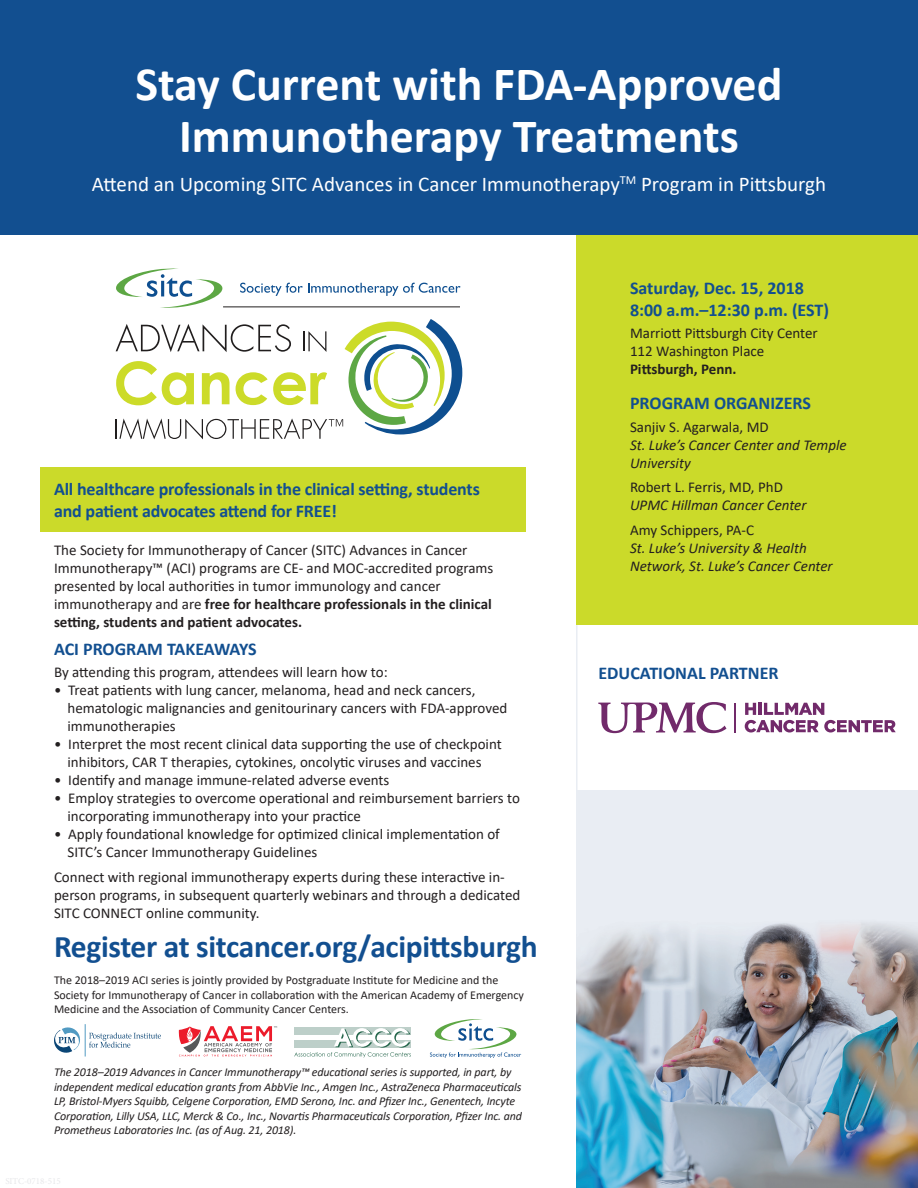
<style>
.page{position:relative;width:918px;height:1188px;background:#fff}
.page>*{position:absolute;margin:0;border:0;box-sizing:border-box;transform-origin:0 0}
.t1{font:700 48px/52.5px "Calibri";color:#fff;text-align:center}
.t2{font:700 31.5px "Calibri";letter-spacing:-.01em;color:#124f90}
.t3{font:21px "Calibri";color:#fff}
.t4{font:700 18px/21.6px "Calibri";letter-spacing:-.01em;color:#124f90}
.t5{font:15px/18px "Calibri";color:#231f20}
.t6{font:italic 15px/18px "Calibri";color:#231f20}
.t7{font:700 15px "Calibri";color:#231f20}
.t8{font:italic 12px/14.4px "Calibri";letter-spacing:-.01em;color:#231f20}
.t9{font:12px/14.4px "Calibri";color:#231f20}
.s1{font-weight:700}
</style>
<div class="page">
<hr style="left:576px;top:625px;width:2px;height:166px;background:#e9edf3">
<div style="left:576px;top:791px;width:342px;height:397px;background:#e9edf3"></div>
<img style="left:576px;top:923px;width:342px;height:265px">
<div style="left:576px;top:234px;width:342px;height:391px;background:#cbda2a"></div>
<div style="left:0;top:0;width:918px;height:235px;background:#124f90"></div>
<svg style="left:116px;top:319px;width:346px;height:120px"></svg>
<svg style="left:116px;top:269px;width:107px;height:39px"></svg>
<svg style="left:240px;top:282px;width:221px;height:14px"></svg>
<hr style="left:223px;top:307px;width:237px;height:1px;background:#211e1e">
<div style="left:40px;top:467px;width:486px;height:65px;background:#cbda2a"></div>
<div style="left:295px;top:1027px;width:116px;height:7px;background:#bdcfc9"></div>
<svg style="left:294px;top:1028px;width:117px;height:30px"></svg>
<svg style="left:179px;top:1026px;width:98px;height:30px"></svg>
<svg style="left:430px;top:1019px;width:91px;height:39px"></svg>
<svg style="left:54px;top:1027px;width:26px;height:26px"></svg>
<hr style="left:85px;top:1024px;width:1px;height:33px;background:#519ac2">
<svg style="left:89px;top:1033px;width:72px;height:15px"></svg>
<svg style="left:745px;top:703px;width:151px;height:29px"></svg>
<svg style="left:598px;top:702px;width:128px;height:31px"></svg>
<svg style="left:734px;top:703px;width:1px;height:29px"></svg>
<h1 class="t1" style="left:135px;top:57px;width:649px">Stay Current with FDA-Approved<br>Immunotherapy Treatments</h1>
<h3 class="t3" style="left:92px;top:169px;width:736px">Attend an Upcoming SITC Advances in Cancer Immunotherapy<sup>TM</sup> Program in Pittsburgh</h3>
<p class="t4" style="left:54px;top:478px;width:427px">All healthcare professionals in the clinical setting, students and patient advocates attend for FREE!</p>
<p class="t5" style="left:54px;top:540px;width:441px">The Society for Immunotherapy of Cancer (SITC) Advances in Cancer Immunotherapy™ (ACI) programs are CE- and MOC-accredited programs presented by local authorities in tumor immunology and cancer immunotherapy and are <span class="s1">free for healthcare professionals in the clinical setting, students and patient advocates.</span></p>
<p class="t4" style="left:54px;top:638px;width:204px">ACI PROGRAM TAKEAWAYS</p>
<p class="t5" style="left:54px;top:663px;width:335px">By attending this program, attendees will learn how to:</p>
<p class="t5" style="left:68px;top:681px;width:441px;text-indent:-14px">• Treat patients with lung cancer, melanoma, head and neck cancers, hematologic malignancies and genitourinary cancers with FDA-approved immunotherapies</p>
<p class="t5" style="left:54px;top:735px;width:449px;text-align:center">• Interpret the most recent clinical data supporting the use of checkpoint inhibitors, CAR T therapies, cytokines, oncolytic viruses and vaccines</p>
<p class="t5" style="left:54px;top:771px;width:337px">• Identify and manage immune-related adverse events</p>
<p class="t5" style="left:68px;top:789px;width:454px;text-indent:-14px">• Employ strategies to overcome operational and reimbursement barriers to incorporating immunotherapy into your practice</p>
<p class="t5" style="left:68px;top:825px;width:434px;text-indent:-14px">• Apply foundational knowledge for optimized clinical implementation of<br>SITC’s Cancer Immunotherapy Guidelines</p>
<p class="t5" style="left:54px;top:868px;width:468px">Connect with regional immunotherapy experts during these interactive in&shy;person programs, in subsequent quarterly webinars and through a dedicated<br>SITC CONNECT online community.</p>
<h2 class="t2" style="left:54px;top:924px;width:485px">Register at sitcancer.org/acipittsburgh</h2>
<p class="t9" style="left:54px;top:973px;width:472px">The 2018–2019 ACI series is jointly provided by Postgraduate Institute for Medicine and the<br>Society for Immunotherapy of Cancer in collaboration with the American Academy of Emergency<br>Medicine and the Association of Community Cancer Centers.</p>
<p class="t8" style="left:54px;top:1065px;width:470px">The 2018–2019 Advances in Cancer Immunotherapy™ educational series is supported, in part, by independent medical education grants from AbbVie Inc., Amgen Inc., AstraZeneca Pharmaceuticals LP, Bristol-Myers Squibb, Celgene Corporation, EMD Serono, Inc. and Pfizer Inc., Genentech, Incyte Corporation, Lilly USA, LLC, Merck &amp; Co., Inc., Novartis Pharmaceuticals Corporation, Pfizer Inc. and Prometheus Laboratories Inc. (as of Aug. 21, 2018).</p>
<p class="t4" style="left:630px;top:277px;width:201px">Saturday, Dec. 15, 2018<br>8:00 a.m.–12:30 p.m. (EST)</p>
<p class="t5" style="left:630px;top:324px;width:189px">Marriott Pittsburgh City Center<br>112 Washington Place</p>
<p class="t7" style="left:630px;top:359px;width:108px">Pittsburgh, Penn.</p>
<p class="t4" style="left:630px;top:392px;width:183px">PROGRAM ORGANIZERS</p>
<p class="t5" style="left:630px;top:417px;width:140px">Sanjiv S. Agarwala, MD</p>
<p class="t6" style="left:630px;top:435px;width:218px">St. Luke’s Cancer Center and Temple<br>University</p>
<p class="t5" style="left:630px;top:478px;width:154px">Robert L. Ferris, MD, PhD</p>
<p class="t6" style="left:630px;top:496px;width:178px">UPMC Hillman Cancer Center</p>
<p class="t5" style="left:630px;top:521px;width:126px">Amy Schippers, PA-C</p>
<p class="t6" style="left:630px;top:538px;width:204px">St. Luke’s University &amp; Health<br>Network, St. Luke’s Cancer Center</p>
<p class="t4" style="left:598px;top:662px;width:182px">EDUCATIONAL PARTNER</p>
</div>
